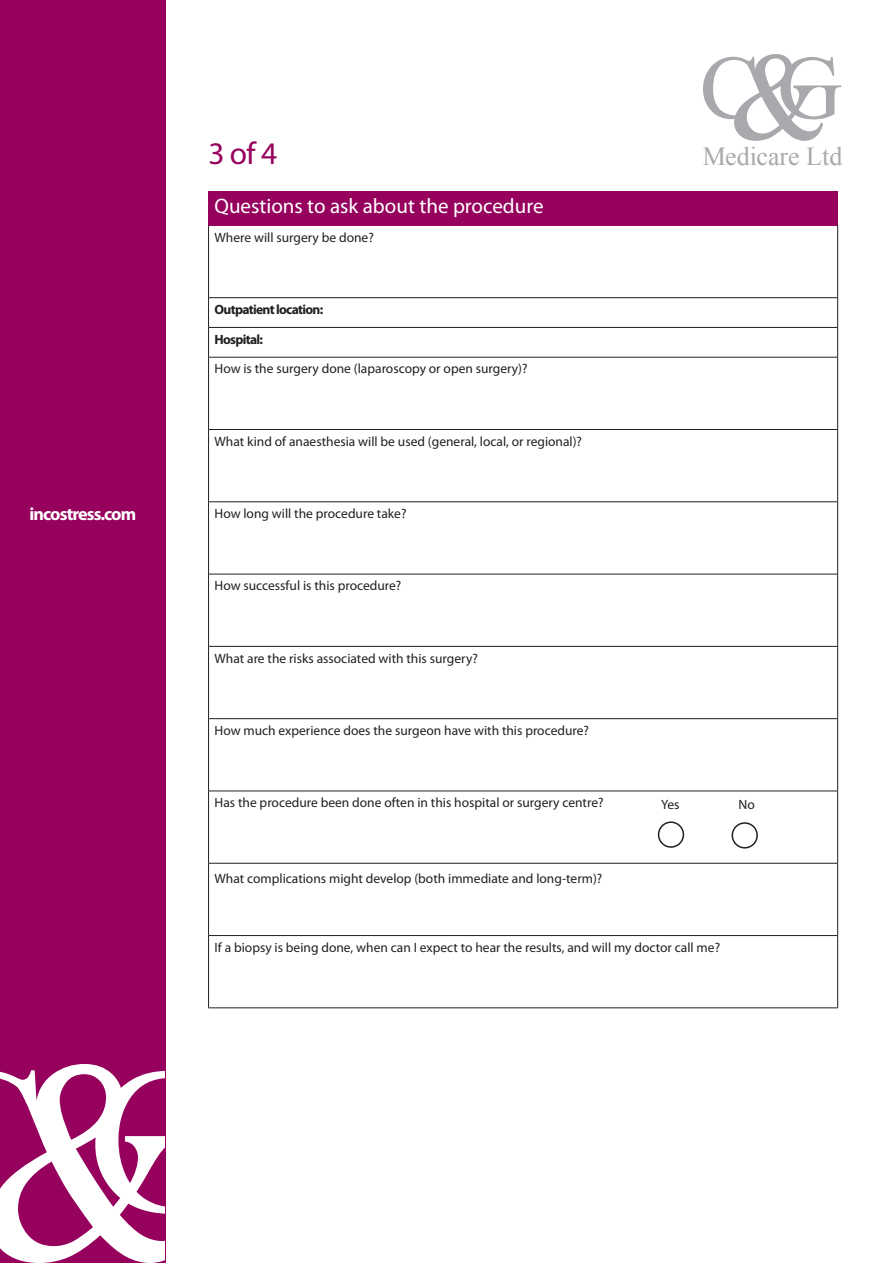
<style>
.page{position:relative;width:893px;height:1263px;background:#fff}
.page>*{position:absolute;margin:0;border:0;box-sizing:border-box;transform-origin:0 0}
.t1{font:31.5px "Myriad Pro";color:#97015e}
.t2{font:26.1px "Times New Roman";color:#a8a9ad}
.t3{font:21px "Myriad Pro";color:#fff}
.t4{font:700 18px "Myriad Pro";letter-spacing:-.05em;color:#fff}
.t5{font:13.5px "Myriad Pro";color:#231f20}
.t6{font:700 13.5px "Myriad Pro";letter-spacing:-.05em;color:#231f20}
</style>
<div class="page">
<svg style="left:703px;top:54px;width:138px;height:87px"></svg>
<div style="left:0;top:0;width:166px;height:1263px;background:#97015e"></div>
<svg style="left:0;top:1064px;width:165px;height:199px"></svg>
<div style="left:209px;top:191px;width:629px;height:34px;background:#97015e"></div>
<hr style="left:208px;top:225px;width:1px;height:72px;background:#231f20">
<hr style="left:837px;top:225px;width:1px;height:72px;background:#231f20">
<hr style="left:208px;top:297px;width:630px;height:1px;background:#231f20">
<hr style="left:208px;top:327px;width:630px;height:1px;background:#231f20">
<svg style="left:208px;top:298px;width:1px;height:59px"></svg>
<svg style="left:837px;top:298px;width:1px;height:59px"></svg>
<hr style="left:208px;top:357px;width:630px;height:1px;background:#231f20">
<hr style="left:208px;top:357px;width:1px;height:72px;background:#231f20">
<hr style="left:837px;top:357px;width:1px;height:72px;background:#231f20">
<hr style="left:208px;top:429px;width:630px;height:1px;background:#231f20">
<hr style="left:208px;top:430px;width:1px;height:72px;background:#231f20">
<hr style="left:837px;top:430px;width:1px;height:72px;background:#231f20">
<hr style="left:208px;top:501px;width:630px;height:1px;background:#231f20">
<hr style="left:208px;top:502px;width:1px;height:72px;background:#231f20">
<hr style="left:837px;top:502px;width:1px;height:72px;background:#231f20">
<hr style="left:208px;top:574px;width:630px;height:1px;background:#231f20">
<hr style="left:208px;top:574px;width:1px;height:72px;background:#231f20">
<hr style="left:837px;top:574px;width:1px;height:72px;background:#231f20">
<hr style="left:208px;top:646px;width:630px;height:1px;background:#231f20">
<hr style="left:208px;top:646px;width:1px;height:72px;background:#231f20">
<hr style="left:837px;top:646px;width:1px;height:72px;background:#231f20">
<hr style="left:208px;top:718px;width:630px;height:1px;background:#231f20">
<hr style="left:208px;top:719px;width:1px;height:72px;background:#231f20">
<hr style="left:837px;top:719px;width:1px;height:72px;background:#231f20">
<hr style="left:208px;top:791px;width:630px;height:1px;background:#231f20">
<hr style="left:208px;top:791px;width:1px;height:72px;background:#231f20">
<hr style="left:837px;top:791px;width:1px;height:72px;background:#231f20">
<hr style="left:208px;top:863px;width:630px;height:1px;background:#231f20">
<hr style="left:208px;top:863px;width:1px;height:72px;background:#231f20">
<hr style="left:837px;top:863px;width:1px;height:72px;background:#231f20">
<hr style="left:208px;top:935px;width:630px;height:1px;background:#231f20">
<hr style="left:208px;top:936px;width:1px;height:72px;background:#231f20">
<hr style="left:837px;top:936px;width:1px;height:72px;background:#231f20">
<hr style="left:208px;top:1007px;width:630px;height:1px;background:#231f20">
<div style="left:658px;top:821px;width:26px;height:27px;border:2px solid #231f20;border-radius:50%"></div>
<div style="left:732px;top:822px;width:26px;height:26px;border:2px solid #231f20;border-radius:50%"></div>
<h3 class="t4" style="left:30px;top:503px;width:108px">incostress.com</h3>
<h1 class="t1" style="left:208px;top:134px;width:71px">3 of 4</h1>
<h2 class="t2" style="left:703px;top:141px;width:141px">Medicare Ltd</h2>
<h3 class="t3" style="left:215px;top:193px;width:330px">Questions to ask about the procedure</h3>
<p class="t5" style="left:215px;top:229px;width:161px">Where will surgery be done?</p>
<p class="t6" style="left:215px;top:300px;width:110px">Outpatient location:</p>
<p class="t6" style="left:215px;top:330px;width:50px">Hospital:</p>
<p class="t5" style="left:215px;top:360px;width:315px">How is the surgery done (laparoscopy or open surgery)?</p>
<p class="t5" style="left:215px;top:433px;width:369px">What kind of anaesthesia will be used (general, local, or regional)?</p>
<p class="t5" style="left:215px;top:505px;width:193px">How long will the procedure take?</p>
<p class="t5" style="left:215px;top:577px;width:188px">How successful is this procedure?</p>
<p class="t5" style="left:215px;top:650px;width:265px">What are the risks associated with this surgery?</p>
<p class="t5" style="left:215px;top:722px;width:376px">How much experience does the surgeon have with this procedure?</p>
<p class="t5" style="left:215px;top:794px;width:391px">Has the procedure been done often in this hospital or surgery centre?</p>
<p class="t5" style="left:215px;top:870px;width:389px">What complications might develop (both immediate and long-term)?</p>
<p class="t5" style="left:661px;top:796px;width:20px">Yes</p>
<p class="t5" style="left:738px;top:796px;width:18px">No</p>
<p class="t5" style="left:215px;top:939px;width:507px">If a biopsy is being done, when can I expect to hear the results, and will my doctor call me?</p>
</div>
